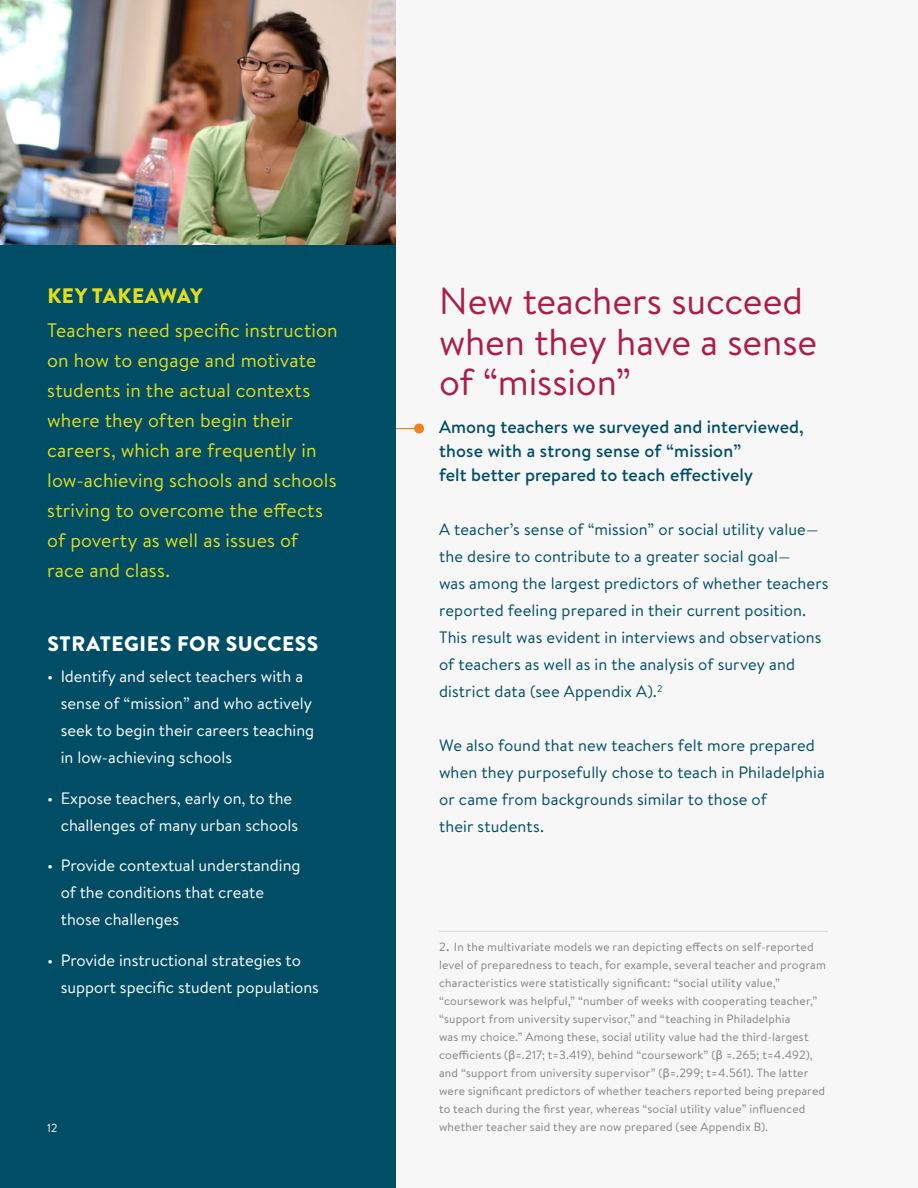
<style>
.page{position:relative;width:918px;height:1188px;background:#f7f7f7}
.page>*{position:absolute;margin:0;border:0;box-sizing:border-box;transform-origin:0 0}
.t1{font:37.5px/40.5px "Brandon Text";color:#af1c44}
.t2{font:900 21px "Brandon Text";letter-spacing:.02em;color:#fff}
.t3{font:900 21px "Brandon Text";letter-spacing:.03em;color:#e4dd1a}
.t4{font:19.5px/30px "Brandon Text";letter-spacing:.005em;color:#e4dd1a}
.t5{font:500 18px/24px "Brandon Text";letter-spacing:.005em;color:#004d66}
.t6{font:16.5px/27px "Brandon Text";letter-spacing:.005em;color:#004d66}
.t7{font:16.5px/27px "Brandon Text";color:#fff}
.t8{font:12px/18px "Brandon Text";letter-spacing:.015em;color:#828282}
.t9{font:12px "Brandon Grotesque";color:#fff}
.s1{font-family:"Minion Pro";font-size:18px}
.s2{font-family:"Arial"}
</style>
<div class="page">
<svg style="left:396px;top:428px;width:18px;height:1px"></svg>
<div style="left:414px;top:424px;width:10px;height:9px;background:#ee8222;border-radius:50%"></div>
<div style="left:0;top:0;width:396px;height:1188px;background:#004d66"></div>
<hr style="left:439px;top:931px;width:389px;height:1px;background:#d9d9d9">
<img style="left:0;top:0;width:396px;height:245px">
<p class="t1" style="left:439px;top:280px;width:380px">New teachers succeed when they have a sense of “mission”</p>
<p class="t5" style="left:439px;top:415px;width:366px">Among teachers we surveyed and interviewed, those with a strong sense of “mission”<br>felt better prepared to teach effectively</p>
<p class="t6" style="left:439px;top:516px;width:391px">A teacher’s sense of “mission” or social utility value— the desire to contribute to a greater social goal—<br>was among the largest predictors of whether teachers reported feeling prepared in their current position.<br>This result was evident in interviews and observations of teachers as well as in the analysis of survey and district data (see Appendix A).<sup>2</sup></p>
<p class="t6" style="left:439px;top:732px;width:387px">We also found that new teachers felt more prepared when they purposefully chose to teach in Philadelphia or came from backgrounds similar to those of<br>their students.</p>
<p class="t3" style="left:47px;top:281px;width:157px">KEY TAKEAWAY</p>
<p class="t4" style="left:47px;top:315px;width:292px">Teachers need specific instruction on how to engage and motivate students in the actual contexts where they often begin their careers, which are frequently in low-achieving schools and schools striving to overcome the effects of poverty as well as issues of race and class.</p>
<p class="t2" style="left:47px;top:629px;width:273px">STRATEGIES FOR SUCCESS</p>
<p class="t7" style="left:61px;top:663px;width:255px;text-indent:-14px">• Identify and select teachers with a sense of “mission” and who actively seek to begin their careers teaching in low-achieving schools</p>
<p class="t7" style="left:61px;top:784px;width:239px;text-indent:-14px">• Expose teachers, early on, to the challenges of many urban schools</p>
<p class="t7" style="left:61px;top:852px;width:241px;text-indent:-14px">• Provide contextual understanding of the conditions that create those challenges</p>
<p class="t7" style="left:61px;top:946px;width:260px;text-indent:-14px">• Provide instructional strategies to support specific student populations</p>
<p class="t8" style="left:439px;top:938px;width:388px">2<span class="s1">.</span> In the multivariate models we ran depicting effects on self-reported level of preparedness to teach, for example, several teacher and program characteristics were statistically significant: “social utility value,” “coursework was helpful,” “number of weeks with cooperating teacher,” “support from university supervisor,” and “teaching in Philadelphia<br>was my choice.” Among these, social utility value had the third-largest coefficients (<span class="s2">β</span>=.217; t=3.419), behind “coursework” (<span class="s2">β</span> =.265; t=4.492), and “support from university supervisor” (<span class="s2">β</span>=.299; t=4.561). The latter were significant predictors of whether teachers reported being prepared to teach during the first year, whereas “social utility value” influenced</p>
<p class="t9" style="left:47px;top:1119px;width:12px">12</p>
<p class="t8" style="left:439px;top:1118px;width:330px">whether teacher said they are now prepared (see Appendix B).</p>
</div>
